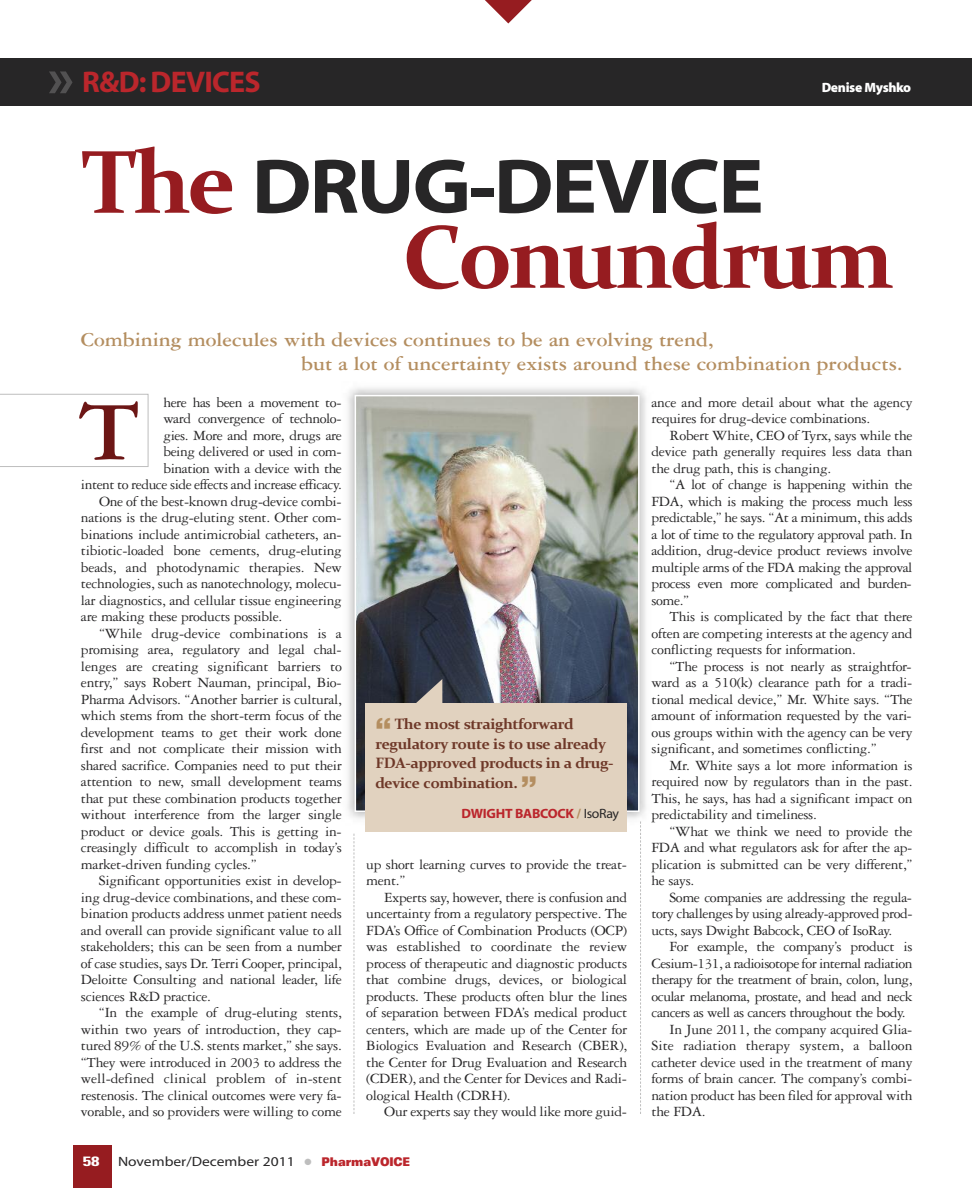
<style>
.page{position:relative;width:972px;height:1188px;background:#fff}
.page>*{position:absolute;margin:0;border:0;box-sizing:border-box;transform-origin:0 0}
.t1{font:700 90.6px "Garamond Three";color:#6c1615}
.t2{font:700 90px "Constantia";letter-spacing:-.04em;color:#961c20}
.t3{font:78px "Myriad MM 215 wt 700 wd";letter-spacing:-.025em;color:#272627}
.t4{font:30px "Myriad MM 700 wt 600 wd";letter-spacing:-.025em;color:#bb262c}
.t5{font:700 21px/24px "Garamond Three";color:#b48e60}
.t6{font:15px/16.5px "Garamond Three";letter-spacing:-.02em;color:#272627;text-align:justify}
.t7{font:700 15px/19.5px "Constantia";letter-spacing:-.025em;color:#6e3828}
.t8{font:15px "Garamond Three";color:#272627}
.t9{font:13.5px "Myriad MM 400 wt 600 wd";color:#272627;scale:1.15 1}
.t10{font:13.5px "Myriad MM 700 wt 600 wd";letter-spacing:-.02em;color:#bb262c}
.t11{font:13.5px "Myriad MM 830 wt 300 wd";letter-spacing:-.025em;color:#fff}
.t12{font:700 condensed 13.5px "Univers";color:#fff;scale:1.4 1}
.s1{font-size:57px;color:#525152}
.s2{font-family:"Constantia";font-weight:700;font-size:90px;color:#961c20}
.s3{font-family:"Helvetica";font-weight:900;font-size:30px;color:#b48e60}
.s4{color:#b48e60}
.s5{font-family:"Myriad MM 400 wt 600 wd";color:#272627}
.s6{color:#bebebe}
.s7{font-family:"Univers";font-weight:900;font-stretch:expanded;font-size:12px;color:#bb262c}
</style>
<div class="page">
<div style="left:73px;top:1145px;width:39px;height:43px;background:#961c20"></div>
<img style="left:347px;top:388px;width:299px;height:439px">
<img style="left:358px;top:398px;width:279px;height:411px">
<div style="left:355px;top:395px;width:285px;height:417px;border:2px solid #fff"></div>
<svg style="left:640px;top:821px;width:1px;height:293px"></svg>
<svg style="left:485px;top:0;width:47px;height:23px"></svg>
<svg style="left:0;top:394px;width:148px;height:73px"></svg>
<div style="left:366px;top:703px;width:261px;height:129px;background:#e1d2bf"></div>
<svg style="left:410px;top:679px;width:32px;height:24px"></svg>
<svg style="left:354px;top:834px;width:1px;height:280px"></svg>
<div style="left:0;top:59px;width:972px;height:47px;background:#272627"></div>
<h3 class="t4" style="left:48px;top:71px;width:215px"><span class="s1">»</span> R&amp;D:DEVICES</h3>
<p class="t11" style="left:822px;top:83px;width:91px">Denise Myshko</p>
<h3 class="t3" style="left:81px;top:157px;width:684px"><span class="s2">The</span> DRUG-DEVICE</h3>
<h2 class="t2" style="left:402px;top:202px;width:493px">Conundrum</h2>
<h3 class="t5" style="left:301px;top:329px;width:603px;text-indent:-220px">Combining molecules with devices continues to be an evolving trend,<br>but a lot of uncertainty exists around these combination products.</h3>
<h1 class="t1" style="left:79px;top:401px;width:62px">T</h1>
<p class="t6" style="left:163px;top:395px;width:180px">here has been a movement to-</p>
<p class="t6" style="left:163px;top:412px;width:180px">ward convergence of technolo-</p>
<p class="t6" style="left:163px;top:428px;width:180px">gies. More and more, drugs are</p>
<p class="t6" style="left:163px;top:445px;width:180px">being delivered or used in com-</p>
<p class="t6" style="left:163px;top:461px;width:180px">bination with a device with the</p>
<p class="t6" style="left:81px;top:478px;width:263px">intent to reduce side effects and increase efficacy.</p>
<p class="t6" style="left:99px;top:494px;width:244px">One of the best-known drug-device combi-</p>
<p class="t6" style="left:81px;top:511px;width:262px">nations is the drug-eluting stent. Other com-</p>
<p class="t6" style="left:81px;top:527px;width:262px">binations include antimicrobial catheters, an-</p>
<p class="t6" style="left:81px;top:544px;width:262px">tibiotic-loaded bone cements, drug-eluting</p>
<p class="t6" style="left:81px;top:560px;width:262px">beads, and photodynamic therapies. New</p>
<p class="t6" style="left:81px;top:577px;width:262px">technologies, such as nanotechnology, molecu-</p>
<p class="t6" style="left:81px;top:593px;width:263px">lar diagnostics, and cellular tissue engineering</p>
<p class="t6" style="left:81px;top:610px;width:203px">are making these products possible.</p>
<p class="t6" style="left:99px;top:626px;width:244px">“While drug-device combinations is a</p>
<p class="t6" style="left:81px;top:643px;width:262px">promising area, regulatory and legal chal-</p>
<p class="t6" style="left:81px;top:659px;width:263px">lenges are creating significant barriers to</p>
<p class="t6" style="left:81px;top:676px;width:262px">entry,” says Robert Nauman, principal, Bio-</p>
<p class="t6" style="left:81px;top:692px;width:263px">Pharma Advisors. “Another barrier is cultural,</p>
<p class="t6" style="left:81px;top:709px;width:263px">which stems from the short-term focus of the</p>
<p class="t6" style="left:81px;top:725px;width:262px">development teams to get their work done</p>
<p class="t6" style="left:81px;top:742px;width:263px">first and not complicate their mission with</p>
<p class="t6" style="left:81px;top:758px;width:263px">shared sacrifice. Companies need to put their</p>
<p class="t6" style="left:81px;top:775px;width:263px">attention to new, small development teams</p>
<p class="t6" style="left:81px;top:791px;width:263px">that put these combination products together</p>
<p class="t6" style="left:81px;top:808px;width:262px">without interference from the larger single</p>
<p class="t6" style="left:81px;top:824px;width:262px">product or device goals. This is getting in-</p>
<p class="t6" style="left:81px;top:841px;width:263px">creasingly difficult to accomplish in today’s</p>
<p class="t6" style="left:81px;top:857px;width:177px">market-driven funding cycles.”</p>
<p class="t6" style="left:99px;top:874px;width:244px">Significant opportunities exist in develop-</p>
<p class="t6" style="left:81px;top:890px;width:262px">ing drug-device combinations, and these com-</p>
<p class="t6" style="left:81px;top:907px;width:263px">bination products address unmet patient needs</p>
<p class="t6" style="left:81px;top:923px;width:263px">and overall can provide significant value to all</p>
<p class="t6" style="left:81px;top:940px;width:263px">stakeholders; this can be seen from a number</p>
<p class="t6" style="left:81px;top:956px;width:262px">of case studies, says Dr. Terri Cooper, principal,</p>
<p class="t6" style="left:81px;top:973px;width:262px">Deloitte Consulting and national leader, life</p>
<p class="t6" style="left:81px;top:989px;width:132px">sciences R&amp;D practice.</p>
<p class="t6" style="left:99px;top:1006px;width:244px">“In the example of drug-eluting stents,</p>
<p class="t6" style="left:81px;top:1022px;width:262px">within two years of introduction, they cap-</p>
<p class="t6" style="left:81px;top:1039px;width:262px">tured 89% of the U.S. stents market,” she says.</p>
<p class="t6" style="left:81px;top:1055px;width:262px">“They were introduced in 2003 to address the</p>
<p class="t8" style="left:81px;top:1074px;width:262px">well-defined clinical problem of in-stent</p>
<p class="t6" style="left:81px;top:1088px;width:262px">restenosis. The clinical outcomes were very fa-</p>
<p class="t6" style="left:81px;top:1105px;width:262px">vorable, and so providers were willing to come</p>
<p class="t6" style="left:652px;top:395px;width:263px">ance and more detail about what the agency requires for drug-device combinations.</p>
<p class="t6" style="left:652px;top:428px;width:263px;text-indent:18px">Robert White, CEO of Tyrx, says while the device path generally requires less data than the drug path, this is changing.</p>
<p class="t6" style="left:652px;top:478px;width:263px;text-indent:18px">“A lot of change is happening within the FDA, which is making the process much less predictable,” he says. “At a minimum, this adds a lot of time to the regulatory approval path. In addition, drug-device product reviews involve multiple arms of the FDA making the approval process even more complicated and burden&shy;some.”</p>
<p class="t6" style="left:652px;top:610px;width:263px;text-indent:18px">This is complicated by the fact that there often are competing interests at the agency and conflicting requests for information.</p>
<p class="t6" style="left:652px;top:659px;width:263px;text-indent:18px">“The process is not nearly as straightfor&shy;ward as a 510(k) clearance path for a tradi&shy;tional medical device,” Mr. White says. “The amount of information requested by the vari&shy;ous groups within with the agency can be very significant, and sometimes conflicting.”</p>
<p class="t6" style="left:652px;top:758px;width:263px;text-indent:18px">Mr. White says a lot more information is required now by regulators than in the past.<br>This, he says, has had a significant impact on predictability and timeliness.</p>
<p class="t6" style="left:652px;top:824px;width:263px;text-indent:18px">“What we think we need to provide the FDA and what regulators ask for after the ap&shy;plication is submitted can be very different,” he says.</p>
<p class="t6" style="left:652px;top:890px;width:262px;text-indent:18px">Some companies are addressing the regula&shy;tory challenges by using already-approved prod&shy;ucts, says Dwight Babcock, CEO of IsoRay.</p>
<p class="t6" style="left:670px;top:940px;width:244px">For example, the company’s product is</p>
<p class="t6" style="left:652px;top:956px;width:262px">Cesium-131, a radioisotope for internal radiation</p>
<p class="t6" style="left:652px;top:973px;width:262px">therapy for the treatment of brain, colon, lung,</p>
<p class="t6" style="left:652px;top:989px;width:262px">ocular melanoma, prostate, and head and neck</p>
<p class="t6" style="left:652px;top:1006px;width:256px">cancers as well as cancers throughout the body.</p>
<p class="t6" style="left:670px;top:1022px;width:244px">In June 2011, the company acquired Glia-</p>
<p class="t8" style="left:652px;top:1041px;width:262px">Site radiation therapy system, a balloon</p>
<p class="t6" style="left:652px;top:1055px;width:263px">catheter device used in the treatment of many</p>
<p class="t6" style="left:652px;top:1072px;width:262px">forms of brain cancer. The company’s combi-</p>
<p class="t6" style="left:652px;top:1088px;width:262px">nation product has been filed for approval with</p>
<p class="t6" style="left:652px;top:1105px;width:55px">the FDA.</p>
<p class="t7" style="left:375px;top:714px;width:240px"><span class="s3">“</span> The most straightforward regulatory route is to use already<br>FDA-approved products in a drug&shy;device combination. <span class="s3">”</span></p>
<p class="t10" style="left:462px;top:808px;width:159px">DWIGHT BABCOCK <span class="s4">/</span> <span class="s5">IsoRay</span></p>
<p class="t6" style="left:366px;top:857px;width:262px">up short learning curves to provide the treat&shy;ment.”</p>
<p class="t6" style="left:366px;top:890px;width:263px;text-indent:18px">Experts say, however, there is confusion and uncertainty from a regulatory perspective. The FDA’s Office of Combination Products (OCP) was established to coordinate the review process of therapeutic and diagnostic products that combine drugs, devices, or biological products. These products often blur the lines of separation between FDA’s medical product centers, which are made up of the Center for Biologics Evaluation and Research (CBER), the Center for Drug Evaluation and Research (CDER), and the Center for Devices and Radi&shy;ological Health (CDRH).</p>
<p class="t6" style="left:384px;top:1105px;width:244px">Our experts say they would like more guid-</p>
<p class="t12" style="left:83px;top:1156px;width:13px">58</p>
<p class="t9" style="left:118px;top:1156px;width:256px">November/December 2011 <span class="s6">●</span> <span class="s7">PharmaVOICE</span></p>
</div>
